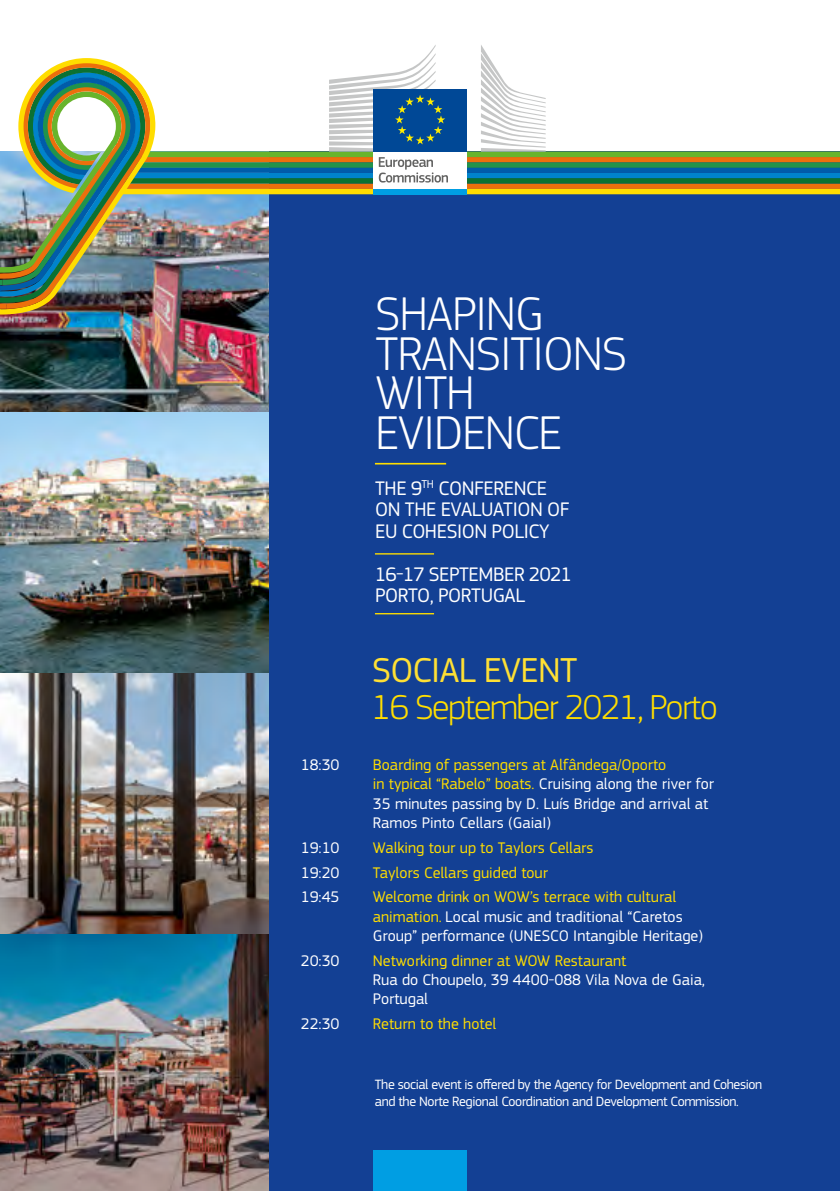
<style>
.page{position:relative;width:840px;height:1191px;background:#fff}
.page>*{position:absolute;margin:0;border:0;box-sizing:border-box;transform-origin:0 0}
.t1{font:300 49.2px/39.4px "EC Square Sans Pro";letter-spacing:-.02em;color:#fff}
.t2{font:300 36px "EC Square Sans Pro";letter-spacing:-.04em;color:#ffde00}
.t3{font:36px "EC Square Sans Pro";letter-spacing:-.02em;color:#ffe034}
.t4{font:20.4px/21.8px "EC Square Sans Pro";letter-spacing:-.02em;color:#fff}
.t5{font:16px/19.2px "EC Square Sans Pro";color:#fff}
.t6{font:16px "EC Square Sans Pro";color:#ffde00}
.t7{font:14px/16.8px "EC Square Sans Pro";letter-spacing:-.03em;color:#fff}
.s1{color:#ffde00}
</style>
<div class="page">
<div style="left:0;top:152px;width:839px;height:1039px;background:#134094"></div>
<div style="left:373px;top:1150px;width:93px;height:41px;background:#009ee3"></div>
<hr style="left:375px;top:463px;width:71px;height:1px;background:#ffde00">
<hr style="left:375px;top:553px;width:59px;height:1px;background:#ffde00">
<hr style="left:375px;top:613px;width:59px;height:1px;background:#ffde00">
<img style="left:0;top:351px;width:268px;height:840px">
<svg style="left:466px;top:45px;width:373px;height:149px"></svg>
<div style="left:373px;top:151px;width:93px;height:41px;background:#fff"></div>
<div style="left:373px;top:89px;width:93px;height:62px;background:#004896"></div>
<div style="left:373px;top:190px;width:93px;height:5px;background:#009ee3"></div>
<img style="left:0;top:45px;width:448px;height:306px">
<h1 class="t1" style="left:375px;top:294px;width:253px">SHAPING<br>TRANSITIONS<br>WITH<br>EVIDENCE</h1>
<p class="t4" style="left:375px;top:477px;width:196px">THE 9<sup>TH</sup> CONFERENCE<br>ON THE EVALUATION OF<br>EU COHESION POLICY</p>
<p class="t4" style="left:375px;top:563px;width:198px">16-17 SEPTEMBER 2021<br>PORTO, PORTUGAL</p>
<h2 class="t3" style="left:372px;top:649px;width:207px">SOCIAL EVENT</h2>
<h2 class="t2" style="left:371px;top:686px;width:347px">16 September 2021, Porto</h2>
<p class="t5" style="left:300px;top:755px;width:40px">18:30</p>
<p class="t5" style="left:372px;top:755px;width:342px"><span class="s1">Boarding of passengers at Alfândega/Oporto<br>in typical “Rabelo” boats.</span> Cruising along the river for 35 minutes passing by D. Luís Bridge and arrival at Ramos Pinto Cellars (GaiaI)</p>
<p class="t5" style="left:300px;top:838px;width:40px">19:10</p>
<p class="t6" style="left:372px;top:838px;width:222px">Walking tour up to Taylors Cellars</p>
<p class="t5" style="left:300px;top:862px;width:40px">19:20</p>
<p class="t6" style="left:372px;top:863px;width:176px">Taylors Cellars guided tour</p>
<p class="t5" style="left:300px;top:887px;width:40px">19:45</p>
<p class="t5" style="left:372px;top:887px;width:331px"><span class="s1">Welcome drink on WOW’s terrace with cultural animation.</span> Local music and traditional “Caretos<br>Group” performance (UNESCO Intangible Heritage)</p>
<p class="t5" style="left:300px;top:951px;width:40px">20:30</p>
<p class="t6" style="left:372px;top:951px;width:255px">Networking dinner at WOW Restaurant</p>
<p class="t5" style="left:372px;top:970px;width:333px">Rua do Choupelo, 39 4400-088 Vila Nova de Gaia,<br>Portugal</p>
<p class="t5" style="left:300px;top:1014px;width:40px">22:30</p>
<p class="t6" style="left:372px;top:1014px;width:125px">Return to the hotel</p>
<p class="t7" style="left:375px;top:1075px;width:388px">The social event is offered by the Agency for Development and Cohesion and the Norte Regional Coordination and Development Commission.</p>
</div>
